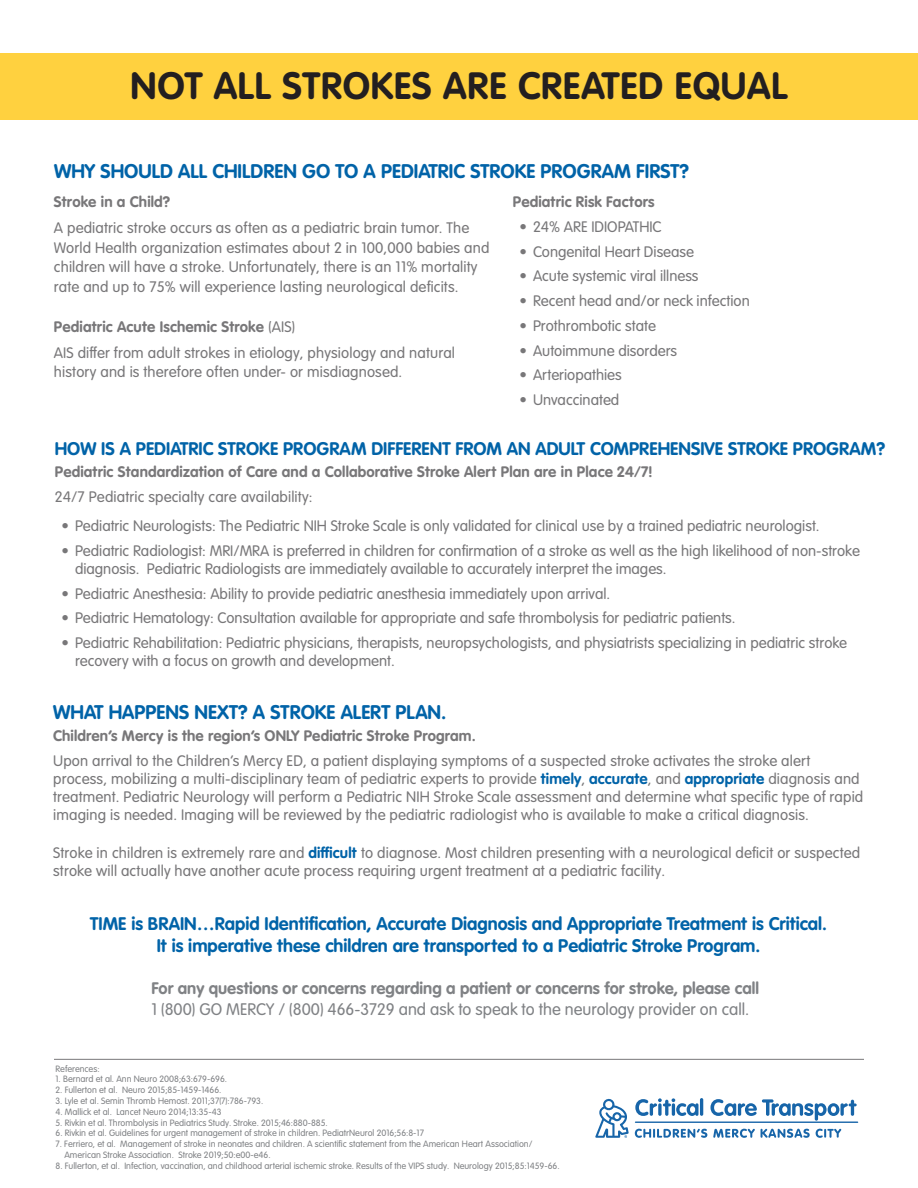
<style>
.page{position:relative;width:918px;height:1188px;background:#fff}
.page>*{position:absolute;margin:0;border:0;box-sizing:border-box;transform-origin:0 0}
.t1{font:700 37.5px "VAG Rounded Next";letter-spacing:.02em;color:#231f20}
.t2{font:700 19.5px "VAG Rounded Next";color:#0163a8}
.bullets{font:700 18px/22.5px "VAG Rounded Next";color:#0163a8;text-align:center}
.t3{font:700 16.5px/21px "VAG Rounded Next";color:#808285}
.bullets-2{font:15px/18px "VAG Rounded Next";letter-spacing:.01em;color:#787779}
.bullets-3{font:700 15px "VAG Rounded Next";letter-spacing:.01em;color:#787779}
.t4{font:9px "VAG Rounded Next";color:#808285}
.s1{font-weight:400}
.s2{font-weight:700;color:#0163a8}
</style>
<div class="page">
<div style="left:0;top:54px;width:918px;height:66px;background:#ffd13f"></div>
<hr style="left:54px;top:1059px;width:810px;height:1px;background:#787779">
<svg style="left:595px;top:1099px;width:34px;height:39px"></svg>
<svg style="left:635px;top:1098px;width:64px;height:18px"></svg>
<hr style="left:700px;top:1098px;width:3px;height:18px;background:#1765a9;border-radius:2px">
<svg style="left:710px;top:1099px;width:147px;height:22px"></svg>
<hr style="left:635px;top:1122px;width:223px;height:1px;background:#1765a9">
<svg style="left:635px;top:1129px;width:72px;height:9px"></svg>
<svg style="left:713px;top:1129px;width:97px;height:9px"></svg>
<svg style="left:816px;top:1129px;width:25px;height:9px"></svg>
<p class="t1" style="left:131px;top:62px;width:658px">NOT ALL STROKES ARE CREATED EQUAL</p>
<p class="t2" style="left:54px;top:158px;width:636px">WHY SHOULD ALL CHILDREN GO TO A PEDIATRIC STROKE PROGRAM FIRST?</p>
<p class="bullets-3" style="left:54px;top:192px;width:118px">Stroke in a Child?</p>
<p class="bullets-2" style="left:54px;top:219px;width:437px;line-height:19.5px">A pediatric stroke occurs as often as a pediatric brain tumor. The World Health organization estimates about 2 in 100,000 babies and children will have a stroke. Unfortunately, there is an 11% mortality rate and up to 75% will experience lasting neurological deficits.</p>
<p class="bullets-3" style="left:54px;top:316px;width:243px">Pediatric Acute Ischemic Stroke <span class="s1">(AIS)</span></p>
<p class="bullets-2" style="left:54px;top:343px;width:403px;line-height:19.5px">AIS differ from adult strokes in etiology, physiology and natural history and is therefore often under- or misdiagnosed.</p>
<p class="bullets-3" style="left:513px;top:192px;width:143px">Pediatric Risk Factors</p>
<p class="bullets-2" style="left:520px;top:218px;width:144px">• 24% ARE IDIOPATHIC</p>
<p class="bullets-2" style="left:520px;top:243px;width:176px">• Congenital Heart Disease</p>
<p class="bullets-2" style="left:520px;top:267px;width:181px">• Acute systemic viral illness</p>
<p class="bullets-2" style="left:520px;top:292px;width:232px">• Recent head and/or neck infection</p>
<p class="bullets-2" style="left:520px;top:317px;width:138px">• Prothrombotic state</p>
<p class="bullets-2" style="left:520px;top:342px;width:159px">• Autoimmune disorders</p>
<p class="bullets-2" style="left:520px;top:366px;width:104px">• Arteriopathies</p>
<p class="bullets-2" style="left:520px;top:391px;width:101px">• Unvaccinated</p>
<p class="bullets" style="left:55px;top:437px;width:832px">HOW IS A PEDIATRIC STROKE PROGRAM DIFFERENT FROM AN ADULT COMPREHENSIVE STROKE PROGRAM?</p>
<p class="bullets-3" style="left:55px;top:462px;width:599px">Pediatric Standardization of Care and a Collaborative Stroke Alert Plan are in Place 24/7!</p>
<p class="bullets-2" style="left:55px;top:488px;width:259px">24/7 Pediatric specialty care availability:</p>
<p class="bullets-2" style="left:62px;top:517px;width:760px">• Pediatric Neurologists: The Pediatric NIH Stroke Scale is only validated for clinical use by a trained pediatric neurologist.</p>
<p class="bullets-2" style="left:75px;top:542px;width:786px;text-indent:-14px">• Pediatric Radiologist: MRI/MRA is preferred in children for confirmation of a stroke as well as the high likelihood of non-stroke diagnosis. Pediatric Radiologists are immediately available to accurately interpret the images.</p>
<p class="bullets-2" style="left:62px;top:585px;width:550px">• Pediatric Anesthesia: Ability to provide pediatric anesthesia immediately upon arrival.</p>
<p class="bullets-2" style="left:62px;top:610px;width:676px">• Pediatric Hematology: Consultation available for appropriate and safe thrombolysis for pediatric patients.</p>
<p class="bullets-2" style="left:75px;top:634px;width:774px;text-indent:-14px">• Pediatric Rehabilitation: Pediatric physicians, therapists, neuropsychologists, and physiatrists specializing in pediatric stroke recovery with a focus on growth and development.</p>
<p class="t2" style="left:53px;top:699px;width:395px">WHAT HAPPENS NEXT? A STROKE ALERT PLAN.</p>
<p class="bullets-3" style="left:53px;top:726px;width:424px">Children’s Mercy is the region’s ONLY Pediatric Stroke Program.</p>
<p class="bullets-2" style="left:53px;top:752px;width:812px">Upon arrival to the Children’s Mercy ED, a patient displaying symptoms of a suspected stroke activates the stroke alert process, mobilizing a multi-disciplinary team of pediatric experts to provide <span class="s2">timely</span>, <span class="s2">accurate</span>, and <span class="s2">appropriate</span> diagnosis and treatment. Pediatric Neurology will perform a Pediatric NIH Stroke Scale assessment and determine what specific type of rapid imaging is needed. Imaging will be reviewed by the pediatric radiologist who is available to make a critical diagnosis.</p>
<p class="bullets-2" style="left:53px;top:845px;width:809px">Stroke in children is extremely rare and <span class="s2">difficult</span> to diagnose. Most children presenting with a neurological deficit or suspected stroke will actually have another acute process requiring urgent treatment at a pediatric facility.</p>
<p class="bullets" style="left:90px;top:912px;width:738px">TIME is BRAIN…Rapid Identification, Accurate Diagnosis and Appropriate Treatment is Critical.<br>It is imperative these children are transported to a Pediatric Stroke Program.</p>
<p class="t3" style="left:151px;top:977px;width:609px">For any questions or concerns regarding a patient or concerns for stroke, please call<br><span class="s1">1 (800) GO MERCY / (800) 466-3729 and ask to speak to the neurology provider on call.</span></p>
<p class="t4" style="left:56px;top:1063px;width:46px">References:</p>
<p class="t4" style="left:56px;top:1074px;width:173px">1. Bernard et al. Ann Neuro 2008;63:679-696.</p>
<p class="t4" style="left:56px;top:1085px;width:167px">2. Fullerton et al. Neuro 2015;85-1459-1466.</p>
<p class="t4" style="left:56px;top:1096px;width:209px">3. Lyle et al. Semin Thromb Hemost. 2011;37(7):786-793.</p>
<p class="t4" style="left:56px;top:1106px;width:167px">4. Mallick et al. Lancet Neuro 2014;13:35-43</p>
<p class="t4" style="left:56px;top:1117px;width:274px">5. Rivkin et al. Thrombolysis in Pediatrics Study. Stroke. 2015;46:880-885.</p>
<p class="t4" style="left:56px;top:1128px;width:370px">6. Rivkin et al. Guidelines for urgent management of stroke in children. PediatrNeurol 2016;56:8-17</p>
<p class="t4" style="left:56px;top:1139px;width:479px">7. Ferriero, et al. Management of stroke in neonates and children. A scientific statement from the American Heart Association/</p>
<p class="t4" style="left:64px;top:1150px;width:208px">American Stroke Association. Stroke 2019;50:e00-e46.</p>
<p class="t4" style="left:56px;top:1160px;width:506px">8. Fullerton, et al. Infection, vaccination, and childhood arterial ischemic stroke. Results of the VIPS study. Neurology 2015;85:1459-66.</p>
</div>
